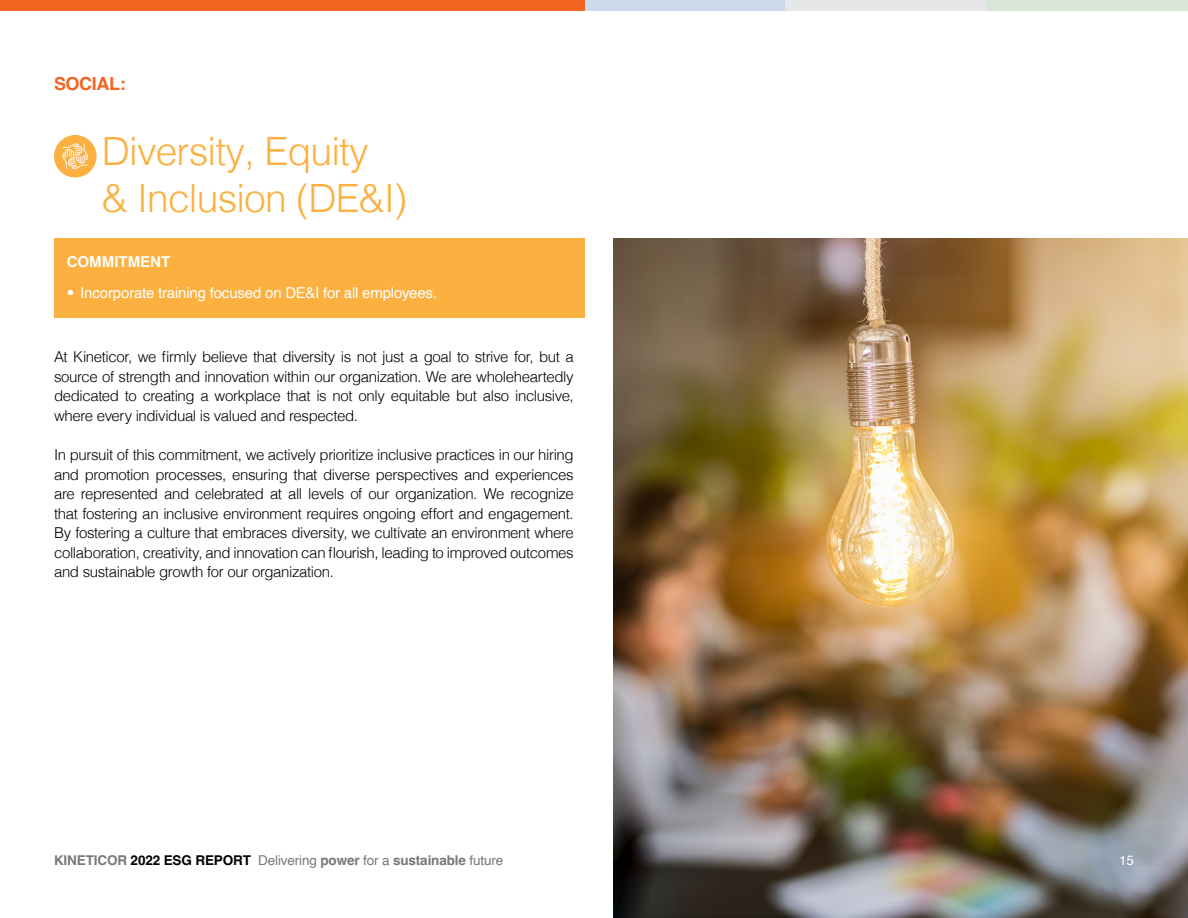
<style>
.page{position:relative;width:1188px;height:918px;background:#fff}
.page>*{position:absolute;margin:0;border:0;box-sizing:border-box;transform-origin:0 0}
.t1{font:300 39px/46.8px "Helvetica";letter-spacing:-.02em;color:#fbb040}
.t2{font:700 18px "Helvetica";letter-spacing:-.02em;color:#f26522}
.t3{font:300 15px/19.5px "Helvetica";letter-spacing:-.025em;color:#000;text-align:justify}
.t4{font:15px "Helvetica";letter-spacing:-.015em;color:#fff}
.t5{font:700 15px "Helvetica";color:#fff}
.t6{font:700 13.5px "Helvetica";letter-spacing:-.01em;color:#77787b}
.t7{font:13.5px "Helvetica";color:#fff}
.s1{font-weight:300}
.s2{color:#000}
.s3{font-weight:400}
</style>
<div class="page">
<img style="left:613px;top:238px;width:575px;height:680px">
<div style="left:54px;top:238px;width:530px;height:80px;background:#fbb040"></div>
<div style="left:54px;top:135px;width:43px;height:43px;background:#fbb040;border-radius:50%"></div>
<svg style="left:62px;top:143px;width:27px;height:26px"></svg>
<div style="left:584px;top:0;width:202px;height:11px;background:#cfd9ec"></div>
<div style="left:786px;top:0;width:201px;height:11px;background:#e6e7e8"></div>
<div style="left:987px;top:0;width:201px;height:11px;background:#d8e5d7"></div>
<div style="left:0;top:0;width:584px;height:11px;background:#f26522"></div>
<p class="t2" style="left:54px;top:73px;width:73px">SOCIAL:</p>
<h1 class="t1" style="left:102px;top:125px;width:307px">Diversity, Equity<br>&amp; Inclusion (DE&amp;I)</h1>
<p class="t5" style="left:67px;top:252px;width:105px">COMMITMENT</p>
<p class="t4" style="left:67px;top:281px;width:372px"><span class="s1">•</span> Incorporate training focused on DE&amp;I for all employees.</p>
<p class="t3" style="left:54px;top:346px;width:521px">At Kineticor, we firmly believe that diversity is not just a goal to strive for, but a source of strength and innovation within our organization. We are wholeheartedly dedicated to creating a workplace that is not only equitable but also inclusive, where every individual is valued and respected.</p>
<p class="t3" style="left:54px;top:444px;width:521px">In pursuit of this commitment, we actively prioritize inclusive practices in our hiring and promotion processes, ensuring that diverse perspectives and experiences are represented and celebrated at all levels of our organization. We recognize that fostering an inclusive environment requires ongoing effort and engagement.<br>By fostering a culture that embraces diversity, we cultivate an environment where collaboration, creativity, and innovation can flourish, leading to improved outcomes and sustainable growth for our organization.</p>
<p class="t6" style="left:54px;top:852px;width:451px">KINETICOR <span class="s2">2022 ESG REPORT</span> <span class="s3">Delivering</span> power <span class="s3">for a</span> sustainable <span class="s3">future</span></p>
<p class="t7" style="left:1119px;top:850px;width:16px">15</p>
</div>
